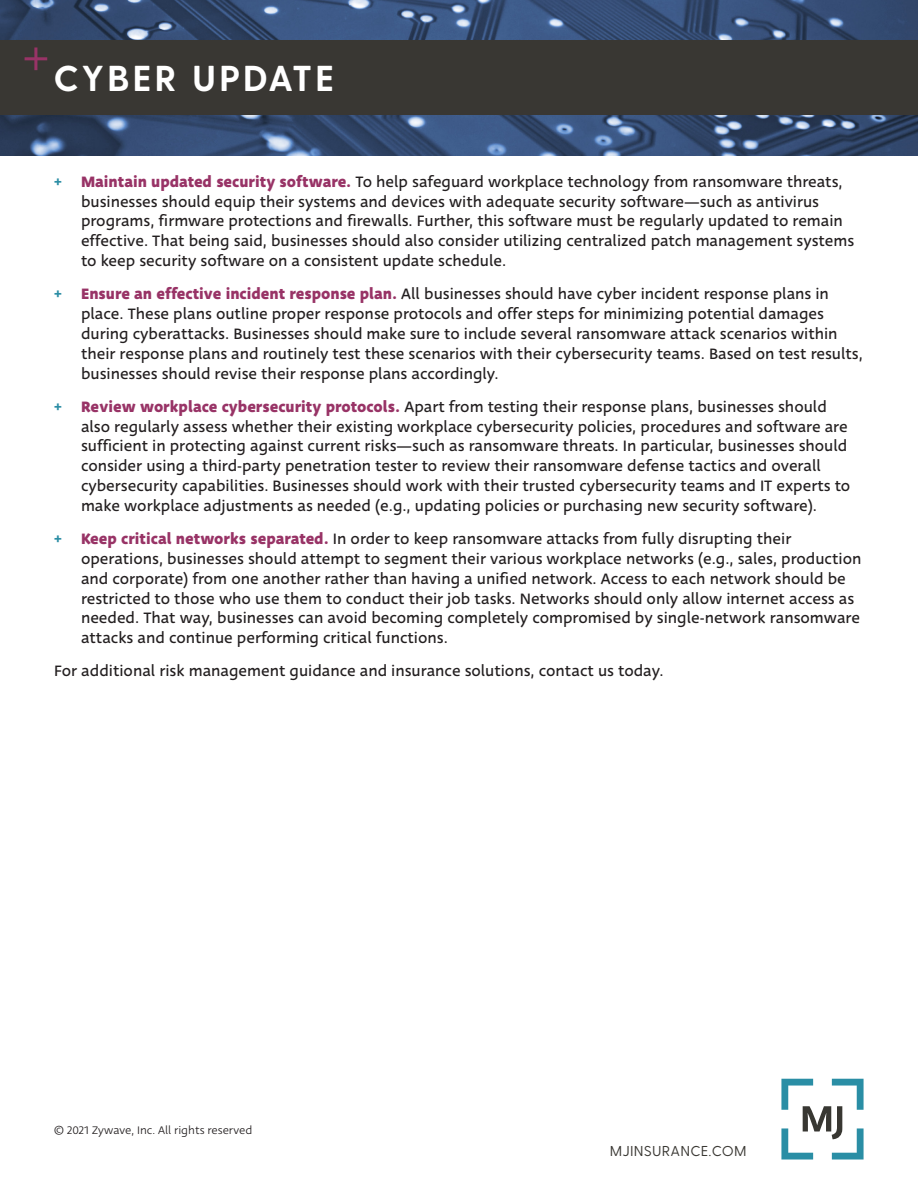
<style>
.page{position:relative;width:918px;height:1188px;background:#fff}
.page>*{position:absolute;margin:0;border:0;box-sizing:border-box;transform-origin:0 0}
.Sub_Title{font:700 36px "Greycliff CF";letter-spacing:.11em;color:#fff}
.t1{font:16.5px/19.8px "Deva Ideal";color:#231f20}
.t2{font:14.4px "Greycliff CF";letter-spacing:.06em;color:#3a3833}
.t3{font:12px "Deva Ideal";color:#231f20}
.s1{font-weight:500;color:#2c8ea5}
.s2{font-weight:700;color:#983366}
</style>
<div class="page">
<svg style="left:781px;top:1079px;width:83px;height:81px"></svg>
<img style="left:0;top:0;width:918px;height:156px">
<div style="left:0;top:40px;width:918px;height:74px;background:#393733"></div>
<svg style="left:25px;top:47px;width:22px;height:23px"></svg>
<p class="Sub_Title" style="left:54px;top:57px;width:281px">CYBER UPDATE</p>
<p class="t1" style="left:81px;top:172px;width:775px;text-indent:-27px"><span class="s1">+</span> <span class="s2">Maintain updated security software.</span> To help safeguard workplace technology from ransomware threats, businesses should equip their systems and devices with adequate security software—such as antivirus programs, firmware protections and firewalls. Further, this software must be regularly updated to remain effective. That being said, businesses should also consider utilizing centralized patch management systems to keep security software on a consistent update schedule.</p>
<p class="t1" style="left:81px;top:284px;width:783px;text-indent:-27px"><span class="s1">+</span> <span class="s2">Ensure an effective incident response plan.</span> All businesses should have cyber incident response plans in place. These plans outline proper response protocols and offer steps for minimizing potential damages during cyberattacks. Businesses should make sure to include several ransomware attack scenarios within their response plans and routinely test these scenarios with their cybersecurity teams. Based on test results, businesses should revise their response plans accordingly.</p>
<p class="t1" style="left:81px;top:397px;width:771px;text-indent:-27px"><span class="s1">+</span> <span class="s2">Review workplace cybersecurity protocols.</span> Apart from testing their response plans, businesses should also regularly assess whether their existing workplace cybersecurity policies, procedures and software are sufficient in protecting against current risks—such as ransomware threats. In particular, businesses should consider using a third-party penetration tester to review their ransomware defense tactics and overall cybersecurity capabilities. Businesses should work with their trusted cybersecurity teams and IT experts to make workplace adjustments as needed (e.g., updating policies or purchasing new security software).</p>
<p class="t1" style="left:81px;top:529px;width:782px;text-indent:-27px"><span class="s1">+</span> <span class="s2">Keep critical networks separated.</span> In order to keep ransomware attacks from fully disrupting their operations, businesses should attempt to segment their various workplace networks (e.g., sales, production and corporate) from one another rather than having a unified network. Access to each network should be restricted to those who use them to conduct their job tasks. Networks should only allow internet access as needed. That way, businesses can avoid becoming completely compromised by single-network ransomware attacks and continue performing critical functions.</p>
<p class="t1" style="left:54px;top:662px;width:611px">For additional risk management guidance and insurance solutions, contact us today.</p>
<p class="t3" style="left:54px;top:1122px;width:200px">© 2021 Zywave, Inc. All rights reserved</p>
<p class="t2" style="left:610px;top:1143px;width:138px">MJINSURANCE.COM</p>
</div>
